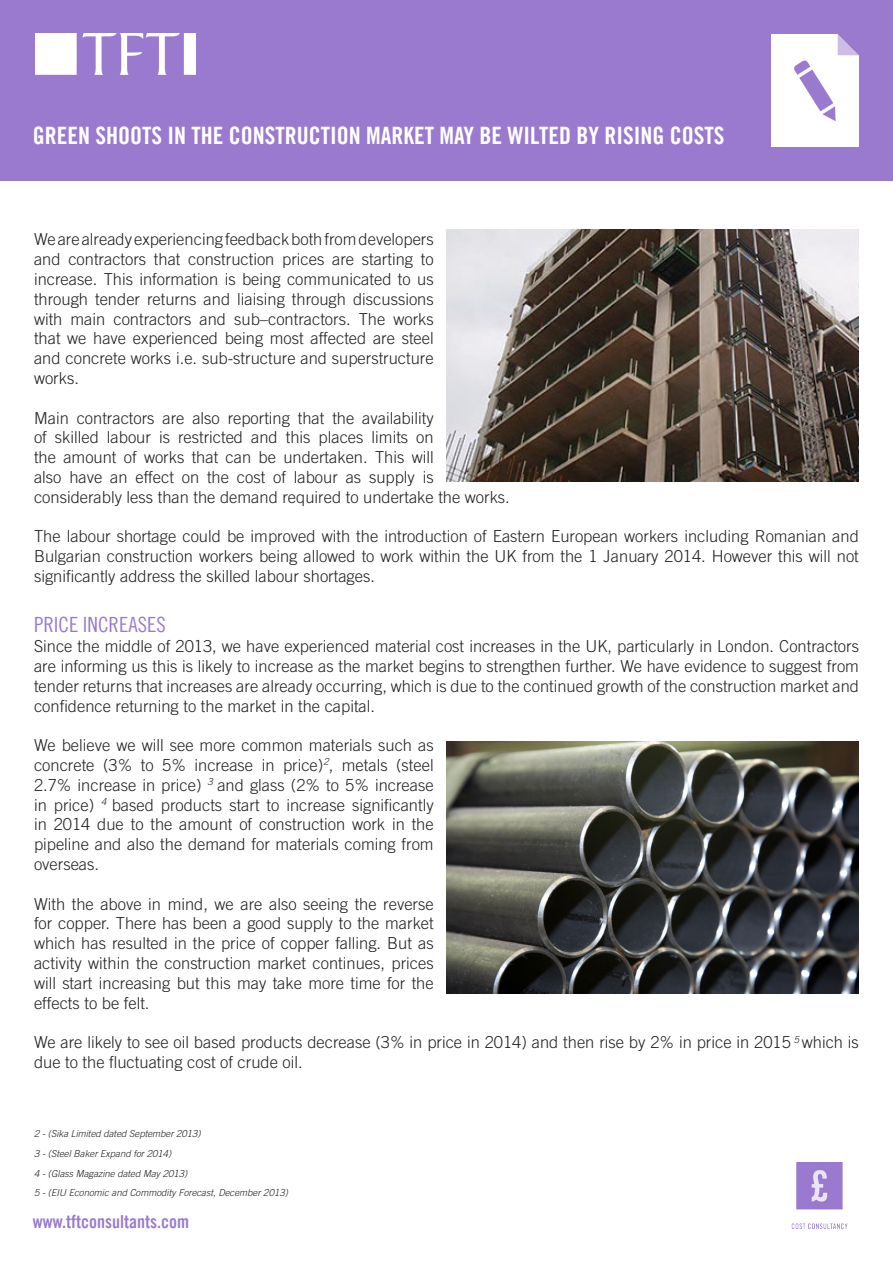
<style>
.page{position:relative;width:893px;height:1263px;background:#fff}
.page>*{position:absolute;margin:0;border:0;box-sizing:border-box;transform-origin:0 0}
.t1{font:24px "Trade Gothic LT Com Bd Cn 20";color:#fff}
.t2{font:21px "Trade Gothic LT Com Cn 18";color:#997ace}
.t3{font:18px "Trade Gothic LT Com Bd Cn 20";color:#997ace}
.t4{font:300 16.5px/19.8px "Trade Gothic LT Com";color:#231f20;text-align:justify}
.t5{font:italic 300 9.6px "Trade Gothic LT Com";color:#231f20}
</style>
<div class="page">
<div style="left:0;top:0;width:893px;height:181px;background:#997ace"></div>
<img style="left:771px;top:34px;width:88px;height:113px">
<img style="left:36px;top:33px;width:160px;height:42px">
<img style="left:791px;top:1163px;width:57px;height:66px">
<img style="left:446px;top:230px;width:413px;height:252px">
<img style="left:446px;top:741px;width:413px;height:252px">
<p class="t1" style="left:33px;top:121px;width:693px">GREEN SHOOTS IN THE CONSTRUCTION MARKET MAY BE WILTED BY RISING COSTS</p>
<p class="t4" style="left:34px;top:229px;width:401px">We are already experiencing feedback both from developers and contractors that construction prices are starting to increase. This information is being communicated to us through tender returns and liaising through discussions with main contractors and sub–contractors. The works that we have experienced being most affected are steel and concrete works i.e. sub-structure and superstructure works.</p>
<p class="t4" style="left:34px;top:408px;width:477px;text-align:left">Main contractors are also reporting that the availability<br>of skilled labour is restricted and this places limits on<br>the amount of works that can be undertaken. This will<br>also have an effect on the cost of labour as supply is considerably less than the demand required to undertake the works.</p>
<p class="t4" style="left:34px;top:526px;width:826px">The labour shortage could be improved with the introduction of Eastern European workers including Romanian and Bulgarian construction workers being allowed to work within the UK from the 1 January 2014. However this will not significantly address the skilled labour shortages.</p>
<p class="t2" style="left:34px;top:612px;width:133px">PRICE INCREASES</p>
<p class="t4" style="left:34px;top:636px;width:826px">Since the middle of 2013, we have experienced material cost increases in the UK, particularly in London. Contractors are informing us this is likely to increase as the market begins to strengthen further. We have evidence to suggest from tender returns that increases are already occurring, which is due to the continued growth of the construction market and confidence returning to the market in the capital.</p>
<p class="t4" style="left:34px;top:735px;width:401px">We believe we will see more common materials such as concrete (3% to 5% increase in price)<sup>2</sup>, metals (steel 2.7% increase in price) <sup>3</sup> and glass (2% to 5% increase in price) <sup>4</sup> based products start to increase significantly in 2014 due to the amount of construction work in the pipeline and also the demand for materials coming from overseas.</p>
<p class="t4" style="left:34px;top:894px;width:401px">With the above in mind, we are also seeing the reverse for copper. There has been a good supply to the market which has resulted in the price of copper falling. But as activity within the construction market continues, prices will start increasing but this may take more time for the effects to be felt.</p>
<p class="t4" style="left:34px;top:1032px;width:826px">We are likely to see oil based products decrease (3% in price in 2014) and then rise by 2% in price in 2015 <sup>5</sup> which is due to the fluctuating cost of crude oil.</p>
<p class="t5" style="left:34px;top:1128px;width:168px">2 - (Sika Limited dated September 2013)</p>
<p class="t5" style="left:34px;top:1148px;width:139px">3 - (Steel Baker Expand for 2014)</p>
<p class="t5" style="left:34px;top:1167px;width:155px">4 - (Glass Magazine dated May 2013)</p>
<p class="t5" style="left:34px;top:1187px;width:255px">5 - (EIU Economic and Commodity Forecast, December 2013)</p>
<p class="t3" style="left:33px;top:1211px;width:158px">www.tftconsultants.com</p>
</div>
